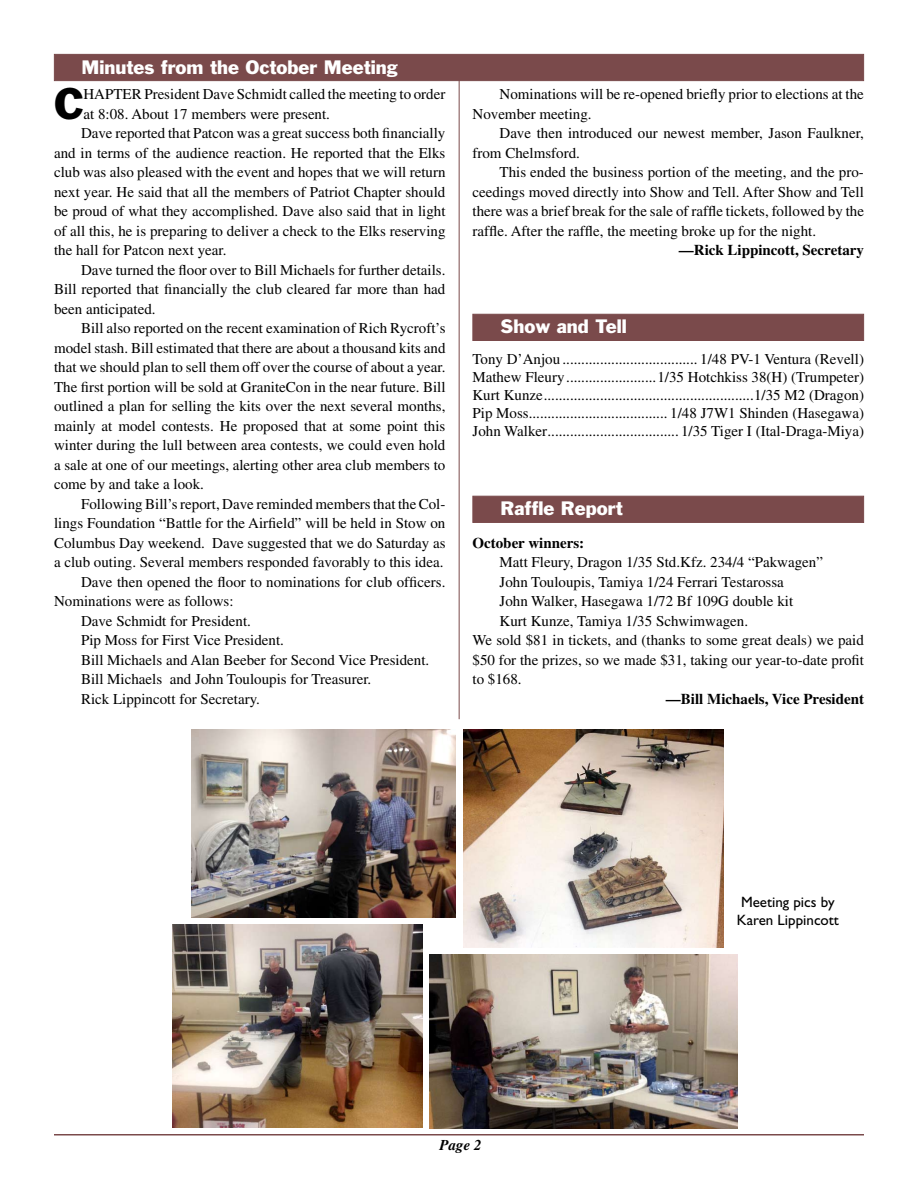
<style>
.page{position:relative;width:918px;height:1188px;background:#fff}
.page>*{position:absolute;margin:0;border:0;box-sizing:border-box;transform-origin:0 0}
.t1{font:40.8px "Franklin Gothic";color:#000}
.t2{font:18px "Franklin Gothic";color:#fff}
.t3{font:15px/19.5px "Times";color:#000;text-align:justify}
.t4{font:700 15px "Times";color:#000}
.t5{font:15px/18px "Gill Sans";color:#000}
.t6{font:italic 700 15px "Times";color:#000}
</style>
<div class="page">
<hr style="left:54px;top:1134px;width:810px;height:2px;background:#7a4a4b">
<div style="left:54px;top:54px;width:810px;height:27px;background:#7a4a4b"></div>
<div style="left:472px;top:314px;width:392px;height:27px;background:#7a4a4b"></div>
<div style="left:472px;top:496px;width:392px;height:27px;background:#7a4a4b"></div>
<hr style="left:459px;top:74px;width:1px;height:645px;background:#7a4a4b">
<img style="left:192px;top:730px;width:264px;height:188px">
<img style="left:464px;top:730px;width:260px;height:217px">
<img style="left:173px;top:924px;width:249px;height:203px">
<img style="left:429px;top:955px;width:308px;height:173px">
<p class="t2" style="left:81px;top:55px;width:318px">Minutes from the October Meeting</p>
<h1 class="t1" style="left:54px;top:78px;width:31px">C</h1>
<p class="t3" style="left:83px;top:85px;width:364px">HAPTER President Dave Schmidt called the meeting to order</p>
<p class="t3" style="left:83px;top:104px;width:248px">at 8:08. About 17 members were present.</p>
<p class="t3" style="left:81px;top:124px;width:366px">Dave reported that Patcon was a great success both financially</p>
<p class="t3" style="left:54px;top:143px;width:393px">and in terms of the audience reaction. He reported that the Elks</p>
<p class="t3" style="left:54px;top:163px;width:393px">club was also pleased with the event and hopes that we will return</p>
<p class="t3" style="left:54px;top:182px;width:393px">next year. He said that all the members of Patriot Chapter should</p>
<p class="t3" style="left:54px;top:202px;width:393px">be proud of what they accomplished. Dave also said that in light</p>
<p class="t3" style="left:54px;top:221px;width:393px">of all this, he is preparing to deliver a check to the Elks reserving</p>
<p class="t3" style="left:54px;top:241px;width:174px">the hall for Patcon next year.</p>
<p class="t3" style="left:81px;top:260px;width:366px">Dave turned the floor over to Bill Michaels for further details.</p>
<p class="t3" style="left:54px;top:280px;width:393px">Bill reported that financially the club cleared far more than had</p>
<p class="t3" style="left:54px;top:299px;width:103px">been anticipated.</p>
<p class="t3" style="left:81px;top:319px;width:366px">Bill also reported on the recent examination of Rich Rycroft’s</p>
<p class="t3" style="left:54px;top:338px;width:393px">model stash. Bill estimated that there are about a thousand kits and</p>
<p class="t3" style="left:54px;top:358px;width:393px">that we should plan to sell them off over the course of about a year.</p>
<p class="t3" style="left:54px;top:377px;width:393px">The first portion will be sold at GraniteCon in the near future. Bill</p>
<p class="t3" style="left:54px;top:397px;width:393px">outlined a plan for selling the kits over the next several months,</p>
<p class="t3" style="left:54px;top:416px;width:393px">mainly at model contests. He proposed that at some point this</p>
<p class="t3" style="left:54px;top:436px;width:393px">winter during the lull between area contests, we could even hold</p>
<p class="t3" style="left:54px;top:455px;width:393px">a sale at one of our meetings, alerting other area club members to</p>
<p class="t3" style="left:54px;top:475px;width:151px">come by and take a look.</p>
<p class="t3" style="left:81px;top:494px;width:366px">Following Bill’s report, Dave reminded members that the Col-</p>
<p class="t3" style="left:54px;top:514px;width:393px">lings Foundation “Battle for the Airfield” will be held in Stow on</p>
<p class="t3" style="left:54px;top:533px;width:393px">Columbus Day weekend. Dave suggested that we do Saturday as</p>
<p class="t3" style="left:54px;top:553px;width:391px">a club outing. Several members responded favorably to this idea.</p>
<p class="t3" style="left:81px;top:572px;width:366px">Dave then opened the floor to nominations for club officers.</p>
<p class="t3" style="left:54px;top:592px;width:181px">Nominations were as follows:</p>
<p class="t3" style="left:81px;top:611px;width:171px">Dave Schmidt for President.</p>
<p class="t3" style="left:81px;top:631px;width:204px">Pip Moss for First Vice President.</p>
<p class="t3" style="left:81px;top:650px;width:350px">Bill Michaels and Alan Beeber for Second Vice President.</p>
<p class="t3" style="left:81px;top:670px;width:292px">Bill Michaels and John Touloupis for Treasurer.</p>
<p class="t3" style="left:81px;top:689px;width:180px">Rick Lippincott for Secretary.</p>
<p class="t3" style="left:473px;top:85px;width:393px;text-indent:27px">Nominations will be re-opened briefly prior to elections at the<br>November meeting.</p>
<p class="t3" style="left:473px;top:124px;width:393px;text-indent:27px">Dave then introduced our newest member, Jason Faulkner, from Chelmsford.</p>
<p class="t3" style="left:473px;top:163px;width:393px;text-indent:27px">This ended the business portion of the meeting, and the pro&shy;ceedings moved directly into Show and Tell. After Show and Tell there was a brief break for the sale of raffle tickets, followed by the raffle. After the raffle, the meeting broke up for the night.</p>
<p class="t4" style="left:679px;top:241px;width:187px">—Rick Lippincott, Secretary</p>
<p class="t2" style="left:500px;top:315px;width:128px">Show and Tell</p>
<p class="t3" style="left:472px;top:350px;width:393px;line-height:18px">Tony D’Anjou .................................... 1/48 PV-1 Ventura (Revell)<br>Mathew Fleury........................1/35 Hotchkiss 38(H) (Trumpeter)<br>Kurt Kunze........................................................1/35 M2 (Dragon)<br>Pip Moss..................................... 1/48 J7W1 Shinden (Hasegawa)<br>John Walker................................... 1/35 Tiger I (Ital-Draga-Miya)</p>
<p class="t2" style="left:500px;top:497px;width:124px">Raffle Report</p>
<p class="t4" style="left:473px;top:534px;width:113px">October winners:</p>
<p class="t3" style="left:500px;top:552px;width:325px">Matt Fleury, Dragon 1/35 Std.Kfz. 234/4 “Pakwagen”</p>
<p class="t3" style="left:500px;top:572px;width:286px">John Touloupis, Tamiya 1/24 Ferrari Testarossa</p>
<p class="t3" style="left:500px;top:591px;width:295px">John Walker, Hasegawa 1/72 Bf 109G double kit</p>
<p class="t3" style="left:500px;top:611px;width:250px">Kurt Kunze, Tamiya 1/35 Schwimwagen.</p>
<p class="t3" style="left:473px;top:630px;width:393px">We sold $81 in tickets, and (thanks to some great deals) we paid</p>
<p class="t3" style="left:473px;top:650px;width:393px">$50 for the prizes, so we made $31, taking our year-to-date profit</p>
<p class="t3" style="left:473px;top:669px;width:51px">to $168.</p>
<p class="t4" style="left:666px;top:690px;width:200px">—Bill Michaels, Vice President</p>
<p class="t5" style="left:737px;top:893px;width:103px">Meeting pics by<br>Karen Lippincott</p>
<p class="t6" style="left:440px;top:1136px;width:44px">Page 2</p>
</div>
